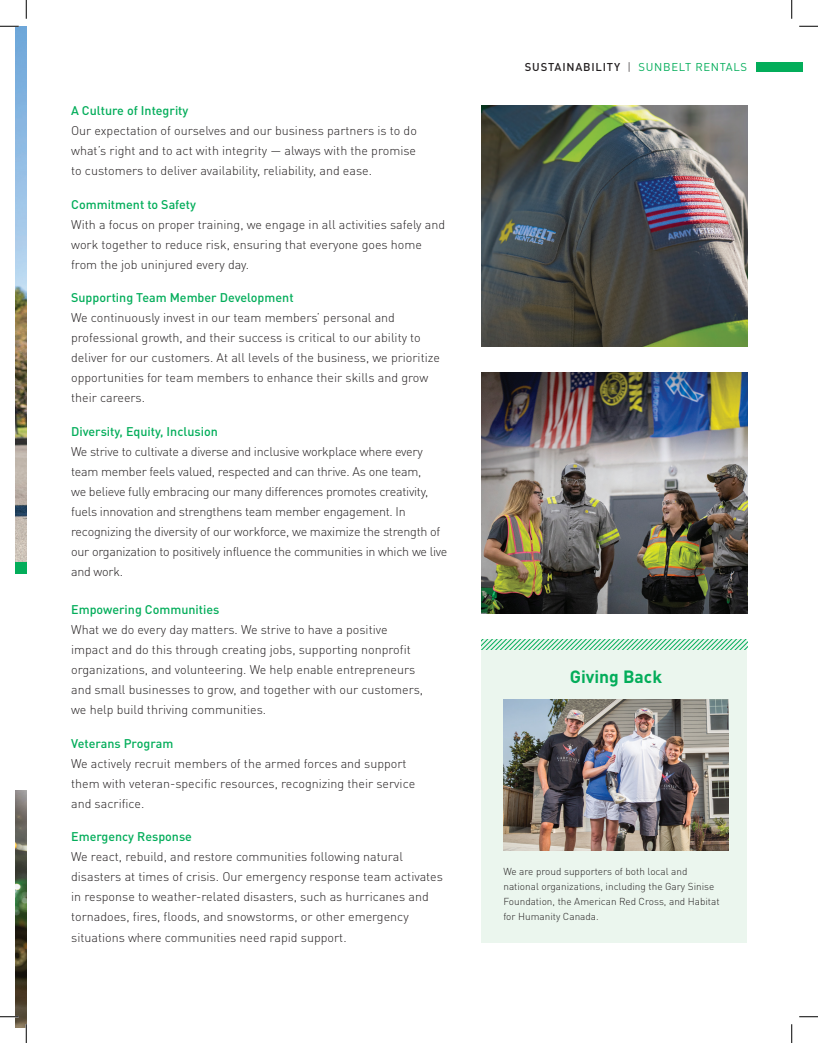
<style>
.page{position:relative;width:818px;height:1043px;background:#fff}
.page>*{position:absolute;margin:0;border:0;box-sizing:border-box;transform-origin:0 0}
.t1{font:700 17.5px "DIN Pro";color:#03ad5a}
.t2{font:300 12.5px/20px "DIN Pro";color:#231f20}
.t3{font:300 12.5px/20px "DIN Pro";letter-spacing:-.02em;color:#231f20}
.t4{font:500 12.5px "DIN Pro";color:#03ad5a}
.t5{font:500 11.25px "DIN Pro";letter-spacing:.07em;color:#231f20}
.t6{font:300 10px/15px "DIN Pro";color:#231f20}
.s1{font-weight:300}
.s2{font-weight:400;color:#03ad5a}
</style>
<div class="page">
<img style="left:15px;top:26px;width:11px;height:536px">
<img style="left:15px;top:791px;width:11px;height:237px">
<div style="left:15px;top:562px;width:11px;height:11px;background:#03ad5a"></div>
<img style="left:481px;top:105px;width:266px;height:242px">
<div style="left:756px;top:62px;width:46px;height:9px;background:#03ad5a"></div>
<div style="left:481px;top:639px;width:266px;height:303px;background:#ebf6ee"></div>
<img style="left:503px;top:699px;width:225px;height:151px">
<svg style="left:481px;top:639px;width:266px;height:10px"></svg>
<img style="left:481px;top:372px;width:266px;height:242px">
<svg style="left:0;top:25px;width:19px;height:2px"></svg>
<svg style="left:799px;top:25px;width:19px;height:2px"></svg>
<svg style="left:0;top:1015px;width:19px;height:2px"></svg>
<svg style="left:799px;top:1016px;width:19px;height:1px"></svg>
<svg style="left:25px;top:0;width:2px;height:19px"></svg>
<svg style="left:25px;top:1024px;width:2px;height:18px"></svg>
<svg style="left:791px;top:0;width:1px;height:19px"></svg>
<svg style="left:791px;top:1024px;width:1px;height:18px"></svg>
<p class="t4" style="left:71px;top:102px;width:119px">A Culture of Integrity</p>
<p class="t2" style="left:71px;top:119px;width:347px;text-align:justify">Our expectation of ourselves and our business partners is to do what’s right and to act with integrity — always with the promise to customers to deliver availability, reliability, and ease.</p>
<p class="t4" style="left:71px;top:196px;width:126px">Commitment to Safety</p>
<p class="t2" style="left:71px;top:213px;width:375px">With a focus on proper training, we engage in all activities safely and work together to reduce risk, ensuring that everyone goes home from the job uninjured every day.</p>
<p class="t4" style="left:71px;top:289px;width:224px">Supporting Team Member Development</p>
<p class="t2" style="left:71px;top:307px;width:370px">We continuously invest in our team members’ personal and professional growth, and their success is critical to our ability to deliver for our customers. At all levels of the business, we prioritize opportunities for team members to enhance their skills and grow their careers.</p>
<p class="t4" style="left:71px;top:423px;width:148px">Diversity, Equity, Inclusion</p>
<p class="t3" style="left:71px;top:440px;width:378px">We strive to cultivate a diverse and inclusive workplace where every team member feels valued, respected and can thrive. As one team,<br>we believe fully embracing our many differences promotes creativity, fuels innovation and strengthens team member engagement. In recognizing the diversity of our workforce, we maximize the strength of our organization to positively influence the communities in which we live and work.</p>
<p class="t4" style="left:71px;top:601px;width:150px">Empowering Communities</p>
<p class="t2" style="left:71px;top:618px;width:353px">What we do every day matters. We strive to have a positive impact and do this through creating jobs, supporting nonprofit organizations, and volunteering. We help enable entrepreneurs and small businesses to grow, and together with our customers, we help build thriving communities.</p>
<p class="t4" style="left:71px;top:734px;width:104px">Veterans Program</p>
<p class="t2" style="left:71px;top:752px;width:345px">We actively recruit members of the armed forces and support them with veteran-specific resources, recognizing their service and sacrifice.</p>
<p class="t4" style="left:71px;top:828px;width:122px">Emergency Response</p>
<p class="t2" style="left:71px;top:845px;width:373px">We react, rebuild, and restore communities following natural disasters at times of crisis. Our emergency response team activates in response to weather-related disasters, such as hurricanes and tornadoes, fires, floods, and snowstorms, or other emergency situations where communities need rapid support.</p>
<p class="t5" style="left:525px;top:59px;width:224px">SUSTAINABILITY <span class="s1">|</span> <span class="s2">SUNBELT RENTALS</span></p>
<h1 class="t1" style="left:570px;top:664px;width:94px">Giving Back</h1>
<p class="t6" style="left:503px;top:862px;width:218px">We are proud supporters of both local and national organizations, including the Gary Sinise Foundation, the American Red Cross, and Habitat for Humanity Canada.</p>
</div>
